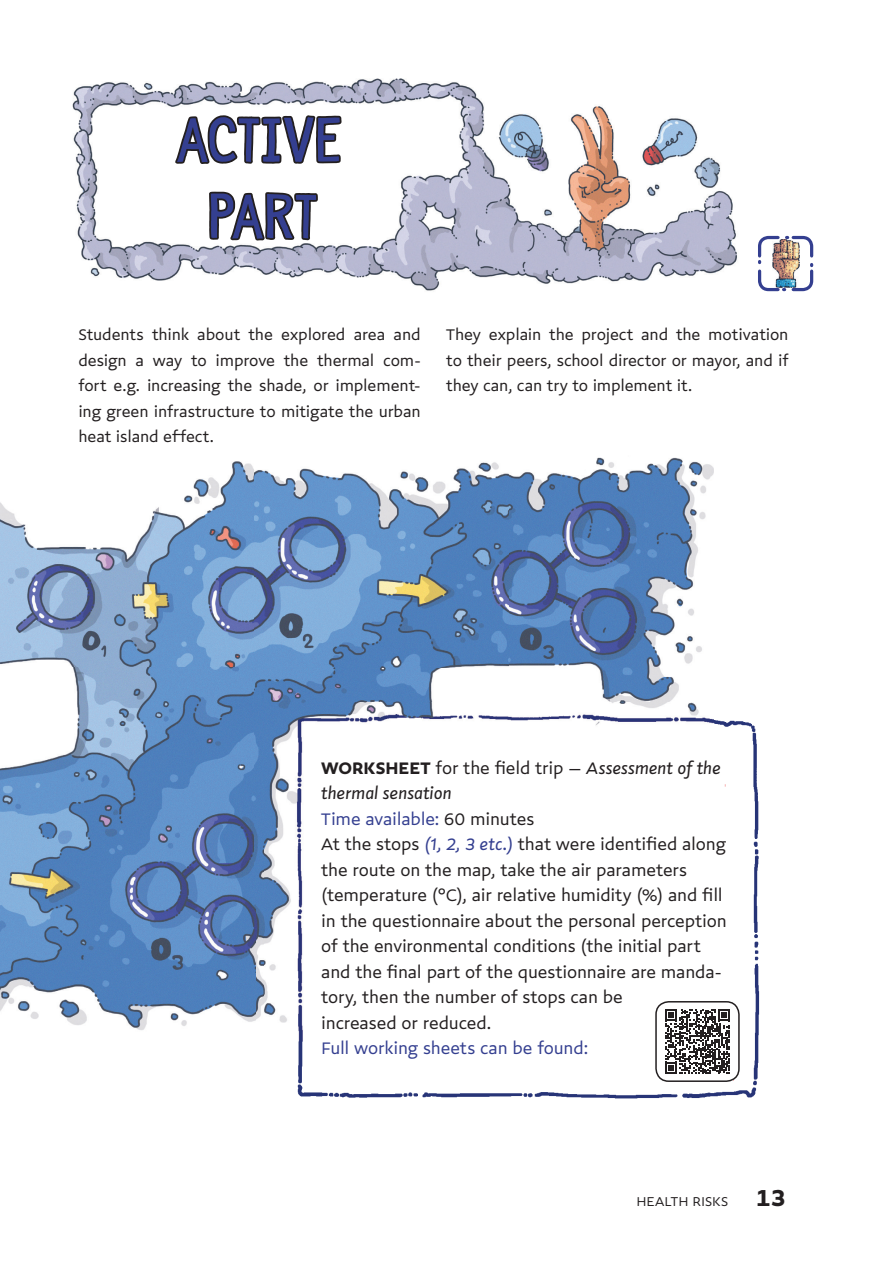
<style>
.page{position:relative;width:893px;height:1263px;background:#fff}
.page>*{position:absolute;margin:0;border:0;box-sizing:border-box;transform-origin:0 0}
.t1{font:57px/76.5px "Undersong Solid";letter-spacing:.035em;color:#343f90;text-align:center}
.t2{font:19.5px/25.5px "Doko Sans";letter-spacing:-.005em;color:#231f20}
.t3{font:19.5px "Doko Sans";letter-spacing:-.005em;color:#343f90}
.t4{font:18px/25.5px "Doko Sans";letter-spacing:-.005em;color:#231f20;text-align:justify}
.t5{font:15px "Doko Sans";letter-spacing:.01em;color:#231f20}
.s1{font-weight:700}
.s2{font-style:italic}
.s3{color:#343f90}
.s4{font-style:italic;color:#343f90}
.s5{font-weight:700;font-size:27px}
</style>
<div class="page">
<img style="left:700px;top:719px;width:60px;height:379px">
<img style="left:297px;top:1041px;width:403px;height:58px">
<img style="left:72px;top:78px;width:665px;height:213px">
<svg style="left:172px;top:78px;width:171px;height:213px"></svg>
<img style="left:0;top:461px;width:510px;height:207px">
<img style="left:510px;top:457px;width:203px;height:245px">
<img style="left:0;top:668px;width:255px;height:362px">
<img style="left:255px;top:668px;width:186px;height:53px">
<img style="left:255px;top:721px;width:9px;height:300px">
<img style="left:264px;top:702px;width:449px;height:339px">
<svg style="left:758px;top:235px;width:56px;height:57px"></svg>
<div style="left:656px;top:1002px;width:83px;height:79px;background:#fff;border-radius:13px"></div>
<svg style="left:665px;top:1009px;width:65px;height:65px"></svg>
<div style="left:655px;top:1001px;width:85px;height:81px;border:2px solid #231f20;border-radius:13px"></div>
<h1 class="t1" style="left:178px;top:101px;width:165px">ACTIVE<br>PART</h1>
<p class="t4" style="left:78px;top:321px;width:344px">Students think about the explored area and design a way to improve the thermal com&shy;fort e.g. increasing the shade, or implement&shy;ing green infrastructure to mitigate the urban heat island effect.</p>
<p class="t4" style="left:446px;top:321px;width:344px">They explain the project and the motivation to their peers, school director or mayor, and if they can, can try to implement it.</p>
<p class="t2" style="left:321px;top:754px;width:407px"><span class="s1">WORKSHEET</span> for the field trip – <span class="s2">Assessment of the thermal sensation<br></span><span class="s3">Time available:</span> 60 minutes<br>At the stops <span class="s4">(1, 2, 3 etc.)</span> that were identified along the route on the map, take the air parameters (temperature (°C), air relative humidity (%) and fill in the questionnaire about the personal perception of the environmental conditions (the initial part and the final part of the questionnaire are manda&shy;tory, then the number of stops can be<br>increased or reduced.</p>
<p class="t3" style="left:321px;top:1034px;width:268px">Full working sheets can be found:</p>
<p class="t5" style="left:636px;top:1191px;width:152px">HEALTH RISKS <span class="s5">13</span></p>
</div>
